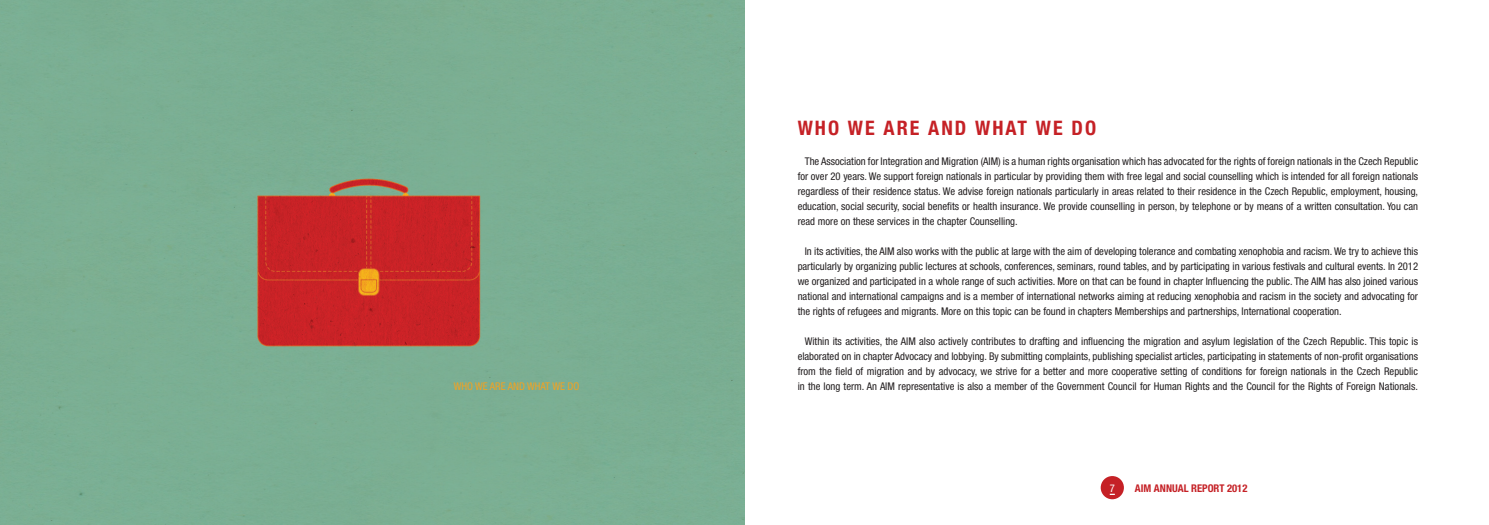
<style>
.page{position:relative;width:1489px;height:525px;background:#fff}
.page>*{position:absolute;margin:0;border:0;box-sizing:border-box;transform-origin:0 0}
.Head_Line{font:700 condensed 20px "Helvetica Neue LTCE";letter-spacing:.1em;color:#c52126}
.Body_text{font:condensed 10.62px/15px "Helvetica Neue LTCE";color:#231f20;text-align:justify}
.t1{font:700 condensed 10.62px "Helvetica Neue LTCE";color:#c52126}
.Sarchevi{font:condensed 10.62px "Helvetica Neue LTCE";color:#f1a223}
.Numeraca{font:condensed 10.62px "Helvetica Neue LTCE";color:#fff}
</style>
<div class="page">
<div style="left:1100px;top:476px;width:23px;height:23px;background:#c52126;border-radius:50%"></div>
<img style="left:0;top:0;width:744px;height:524px">
<p class="Head_Line" style="left:797px;top:116px;width:300px">WHO WE ARE AND WHAT WE DO</p>
<p class="Body_text" style="left:797px;top:154px;width:622px;text-indent:7px">The Association for Integration and Migration (AIM) is a human rights organisation which has advocated for the rights of foreign nationals in the Czech Republic for over 20 years. We support foreign nationals in particular by providing them with free legal and social counselling which is intended for all foreign nationals regardless of their residence status. We advise foreign nationals particularly in areas related to their residence in the Czech Republic, employment, housing, education, social security, social benefits or health insurance. We provide counselling in person, by telephone or by means of a written consultation. You can read more on these services in the chapter Counselling.</p>
<p class="Body_text" style="left:797px;top:244px;width:622px;text-indent:7px">In its activities, the AIM also works with the public at large with the aim of developing tolerance and combating xenophobia and racism. We try to achieve this particularly by organizing public lectures at schools, conferences, seminars, round tables, and by participating in various festivals and cultural events. In 2012 we organized and participated in a whole range of such activities. More on that can be found in chapter Influencing the public. The AIM has also joined various national and international campaigns and is a member of international networks aiming at reducing xenophobia and racism in the society and advocating for the rights of refugees and migrants. More on this topic can be found in chapters Memberships and partnerships, International cooperation.</p>
<p class="Body_text" style="left:797px;top:334px;width:622px;text-indent:7px">Within its activities, the AIM also actively contributes to drafting and influencing the migration and asylum legislation of the Czech Republic. This topic is elaborated on in chapter Advocacy and lobbying. By submitting complaints, publishing specialist articles, participating in statements of non-profit organisations from the field of migration and by advocacy, we strive for a better and more cooperative setting of conditions for foreign nationals in the Czech Republic</p>
<p class="Sarchevi" style="left:454px;top:380px;width:127px">WHO WE ARE AND WHAT WE DO</p>
<p class="Body_text" style="left:797px;top:379px;width:622px">in the long term. An AIM representative is also a member of the Government Council for Human Rights and the Council for the Rights of Foreign Nationals.</p>
<p class="Numeraca" style="left:1109px;top:481px;width:7px">7</p>
<p class="t1" style="left:1134px;top:481px;width:114px">AIM ANNUAL REPORT 2012</p>
</div>
